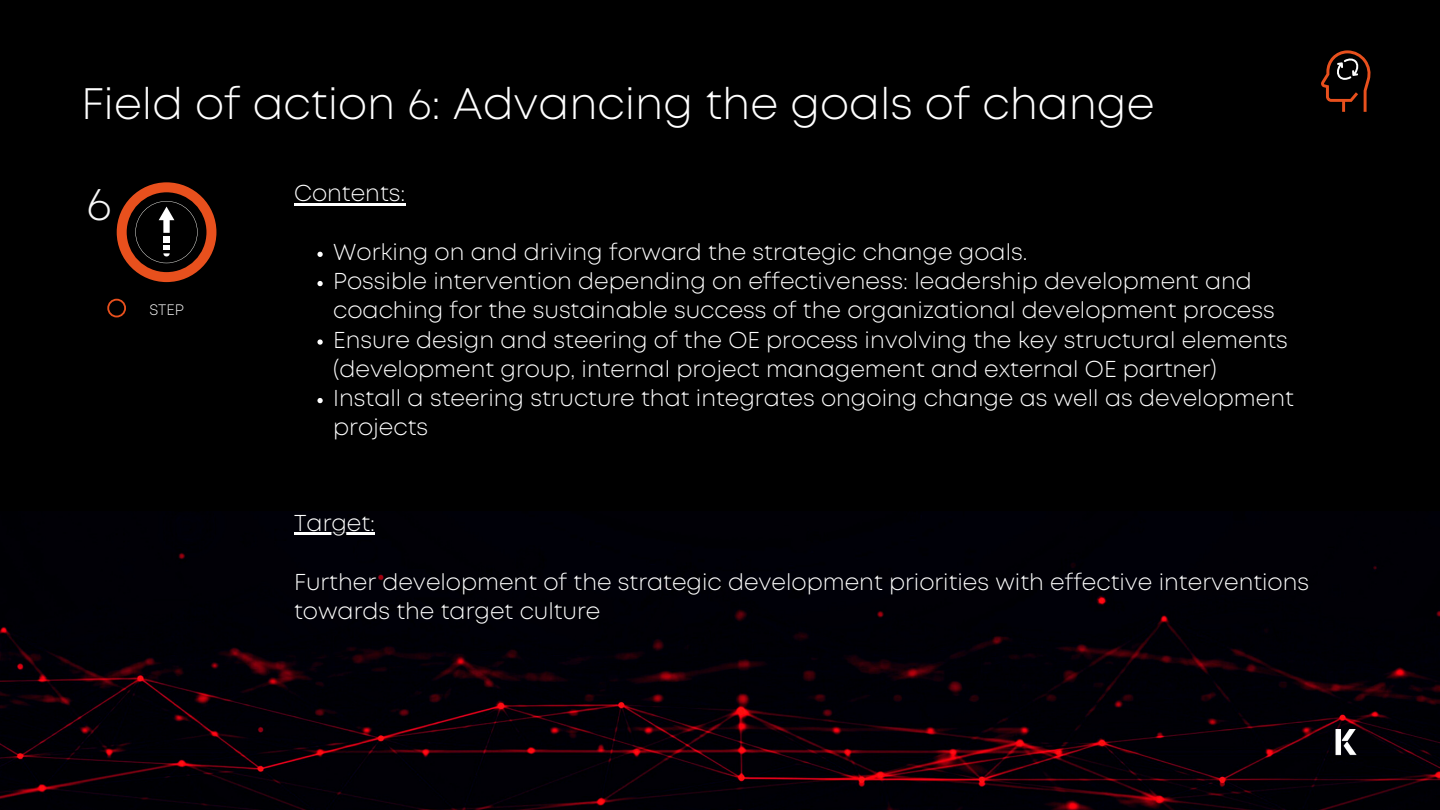
<style>
.page{position:relative;width:1440px;height:810px;background:#000}
.page>*{position:absolute;margin:0;border:0;box-sizing:border-box;transform-origin:0 0}
.t1{font:300 45.9px "Mont";color:#f7f7f7}
.t2{font:300 44px "Mont";color:#fff}
.t3{font:300 23px/29.2px "Mont";color:#fff}
.t4{font:300 15.2px "Mont";color:#f7f7f7}
</style>
<div class="page">
<img style="left:0;top:515px;width:1440px;height:295px">
<img style="left:1333px;top:729px;width:26px;height:26px">
<svg style="left:1321px;top:50px;width:50px;height:62px"></svg>
<svg style="left:107px;top:299px;width:19px;height:18px"></svg>
<svg style="left:117px;top:182px;width:99px;height:100px"></svg>
<svg style="left:317px;top:252px;width:6px;height:5px"></svg>
<svg style="left:317px;top:281px;width:6px;height:5px"></svg>
<svg style="left:317px;top:339px;width:6px;height:6px"></svg>
<svg style="left:317px;top:398px;width:6px;height:5px"></svg>
<hr style="left:294px;top:203px;width:111px;height:2px;background:#fff">
<hr style="left:294px;top:533px;width:81px;height:2px;background:#fff">
<p class="t2" style="left:81px;top:87px;width:1075px">Field of action 6: Advancing the goals of change</p>
<p class="t1" style="left:86px;top:187px;width:26px">6</p>
<p class="t4" style="left:149px;top:304px;width:36px">STEP</p>
<p class="t3" style="left:294px;top:181px;width:113px">Contents:</p>
<p class="t3" style="left:333px;top:239px;width:696px">Working on and driving forward the strategic change goals.</p>
<p class="t3" style="left:333px;top:268px;width:943px">Possible intervention depending on effectiveness: leadership development and coaching for the sustainable success of the organizational development process</p>
<p class="t3" style="left:333px;top:327px;width:956px">Ensure design and steering of the OE process involving the key structural elements (development group, internal project management and external OE partner)</p>
<p class="t3" style="left:333px;top:385px;width:962px">Install a steering structure that integrates ongoing change as well as development projects</p>
<p class="t3" style="left:294px;top:510px;width:82px">Target:</p>
<p class="t3" style="left:294px;top:569px;width:1016px">Further development of the strategic development priorities with effective interventions towards the target culture</p>
</div>
